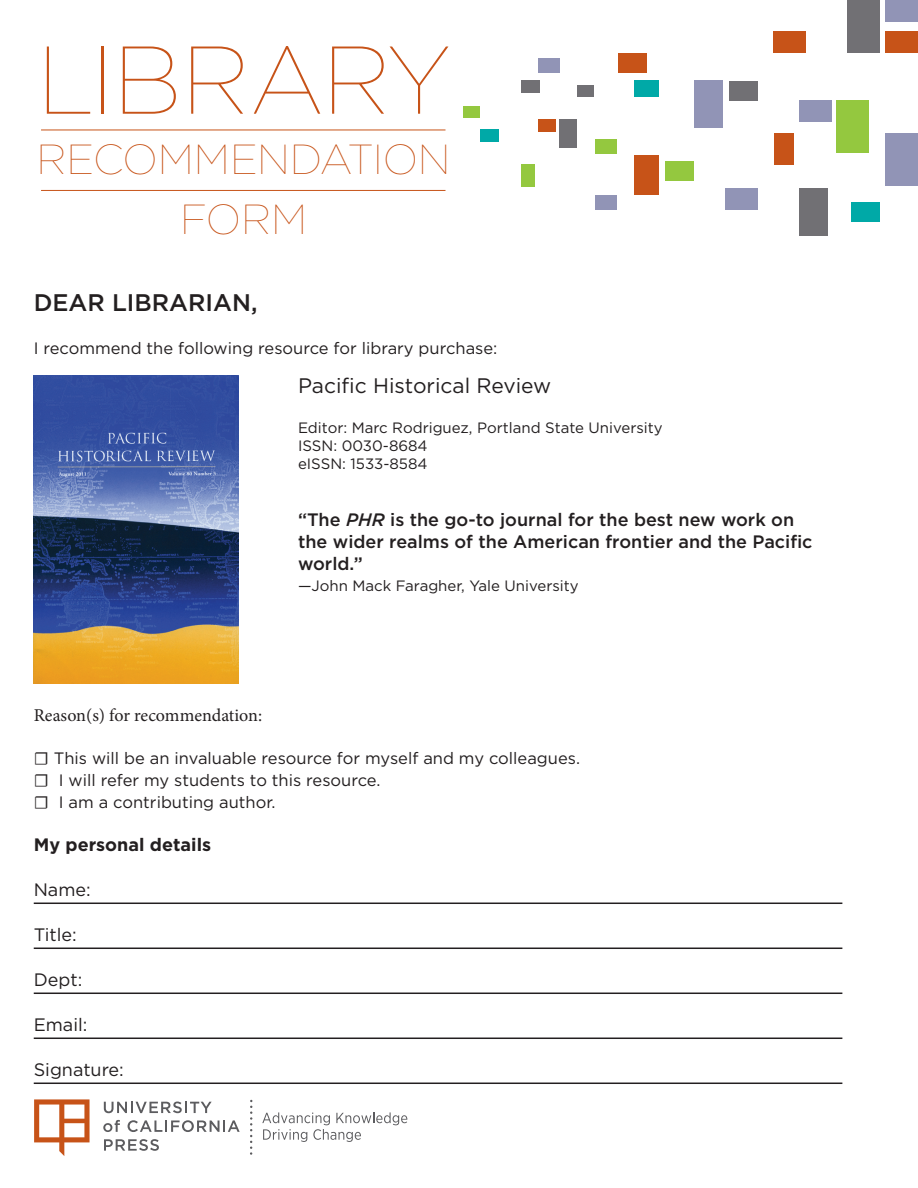
<style>
.page{position:relative;width:918px;height:1188px;background:#fff}
.page>*{position:absolute;margin:0;border:0;box-sizing:border-box;transform-origin:0 0}
.t1{font:100 96px "Gotham";letter-spacing:-.02em;color:#c75318}
.t2{font:100 42px "Gotham";letter-spacing:-.01em;color:#c75318}
.t3{font:500 24px "Gotham";color:#231f20}
.t4{font:21px "Gotham";color:#231f20}
.t5{font:500 18px/21.6px "Gotham";color:#231f20}
.t6{font:18px "Gotham";color:#231f20}
.t7{font:18px "Minion Pro";color:#231f20}
.t8{font:700 18px "Gotham";color:#231f20}
.t9{font:16.5px "Gotham";color:#231f20}
.t10{font:15px "Gotham";color:#231f20}
.s1{font-style:italic}
.s2{font-family:"Minion Pro";font-size:18px}
</style>
<div class="page">
<hr style="left:34px;top:903px;width:808px;height:1px;background:#231f20">
<hr style="left:34px;top:948px;width:808px;height:1px;background:#231f20">
<hr style="left:34px;top:993px;width:808px;height:1px;background:#231f20">
<hr style="left:34px;top:1038px;width:808px;height:1px;background:#231f20">
<hr style="left:34px;top:1083px;width:808px;height:1px;background:#231f20">
<div style="left:725px;top:188px;width:32px;height:22px;background:#9194b6"></div>
<div style="left:886px;top:133px;width:32px;height:52px;background:#9194b6"></div>
<div style="left:694px;top:80px;width:29px;height:48px;background:#9194b6"></div>
<div style="left:729px;top:81px;width:28px;height:19px;background:#717074"></div>
<div style="left:799px;top:188px;width:29px;height:47px;background:#717074"></div>
<div style="left:851px;top:202px;width:28px;height:20px;background:#00a9a7"></div>
<div style="left:560px;top:120px;width:17px;height:28px;background:#717074"></div>
<div style="left:847px;top:0;width:32px;height:52px;background:#717074"></div>
<div style="left:886px;top:0;width:32px;height:22px;background:#9194b6"></div>
<div style="left:538px;top:120px;width:18px;height:12px;background:#c75318"></div>
<div style="left:886px;top:31px;width:32px;height:21px;background:#c75318"></div>
<div style="left:837px;top:100px;width:32px;height:52px;background:#94c83f"></div>
<div style="left:799px;top:100px;width:32px;height:22px;background:#9194b6"></div>
<div style="left:521px;top:165px;width:14px;height:22px;background:#94c83f"></div>
<div style="left:618px;top:53px;width:29px;height:20px;background:#c75318"></div>
<div style="left:774px;top:31px;width:32px;height:21px;background:#c75318"></div>
<div style="left:635px;top:80px;width:24px;height:17px;background:#00a9a7"></div>
<div style="left:595px;top:139px;width:21px;height:15px;background:#94c83f"></div>
<div style="left:595px;top:195px;width:21px;height:15px;background:#9194b6"></div>
<div style="left:635px;top:155px;width:24px;height:39px;background:#c75318"></div>
<div style="left:666px;top:161px;width:28px;height:20px;background:#94c83f"></div>
<div style="left:538px;top:58px;width:21px;height:15px;background:#9194b6"></div>
<div style="left:521px;top:80px;width:18px;height:13px;background:#717074"></div>
<div style="left:480px;top:129px;width:18px;height:12px;background:#00a9a7"></div>
<div style="left:464px;top:107px;width:16px;height:11px;background:#94c83f"></div>
<div style="left:577px;top:86px;width:16px;height:11px;background:#717074"></div>
<div style="left:774px;top:133px;width:19px;height:32px;background:#c75318"></div>
<hr style="left:41px;top:130px;width:405px;height:1px;background:#c75318">
<hr style="left:41px;top:190px;width:405px;height:1px;background:#c75318">
<svg style="left:262px;top:1112px;width:145px;height:30px"></svg>
<svg style="left:104px;top:1102px;width:108px;height:11px"></svg>
<svg style="left:103px;top:1120px;width:17px;height:12px"></svg>
<svg style="left:128px;top:1120px;width:112px;height:12px"></svg>
<svg style="left:104px;top:1139px;width:55px;height:12px"></svg>
<svg style="left:34px;top:1099px;width:56px;height:57px"></svg>
<svg style="left:250px;top:1100px;width:2px;height:55px"></svg>
<img style="left:34px;top:376px;width:205px;height:308px">
<p class="t1" style="left:37px;top:28px;width:415px">LIBRARY</p>
<p class="t2" style="left:37px;top:136px;width:416px">RECOMMENDATION</p>
<p class="t2" style="left:180px;top:196px;width:129px">FORM</p>
<p class="t3" style="left:34px;top:289px;width:225px">DEAR LIBRARIAN,</p>
<p class="t9" style="left:34px;top:339px;width:465px">I recommend the following resource for library purchase:</p>
<p class="t4" style="left:298px;top:374px;width:255px">Pacific Historical Review</p>
<p class="t10" style="left:298px;top:419px;width:366px">Editor: Marc Rodriguez, Portland State University</p>
<p class="t10" style="left:298px;top:437px;width:131px">ISSN: 0030-8684</p>
<p class="t10" style="left:298px;top:455px;width:131px">eISSN: 1533-8584</p>
<p class="t5" style="left:298px;top:509px;width:516px">“The <span class="s1">PHR</span> is the go-to journal for the best new work on the wider realms of the American frontier and the Pacific world.”</p>
<p class="t10" style="left:298px;top:577px;width:282px">—John Mack Faragher, Yale University</p>
<p class="t7" style="left:34px;top:703px;width:230px">Reason(s) for recommendation:</p>
<p class="t9" style="left:34px;top:749px;width:548px"><span class="s2">☐</span> This will be an invaluable resource for myself and my colleagues.</p>
<p class="t9" style="left:34px;top:771px;width:348px"><span class="s2">☐</span> I will refer my students to this resource.</p>
<p class="t9" style="left:34px;top:793px;width:243px"><span class="s2">☐</span> I am a contributing author.</p>
<p class="t8" style="left:34px;top:834px;width:179px">My personal details</p>
<p class="t6" style="left:34px;top:879px;width:59px">Name:</p>
<p class="t6" style="left:34px;top:924px;width:45px">Title:</p>
<p class="t6" style="left:34px;top:969px;width:50px">Dept:</p>
<p class="t6" style="left:34px;top:1014px;width:55px">Email:</p>
<p class="t6" style="left:34px;top:1059px;width:92px">Signature:</p>
</div>
